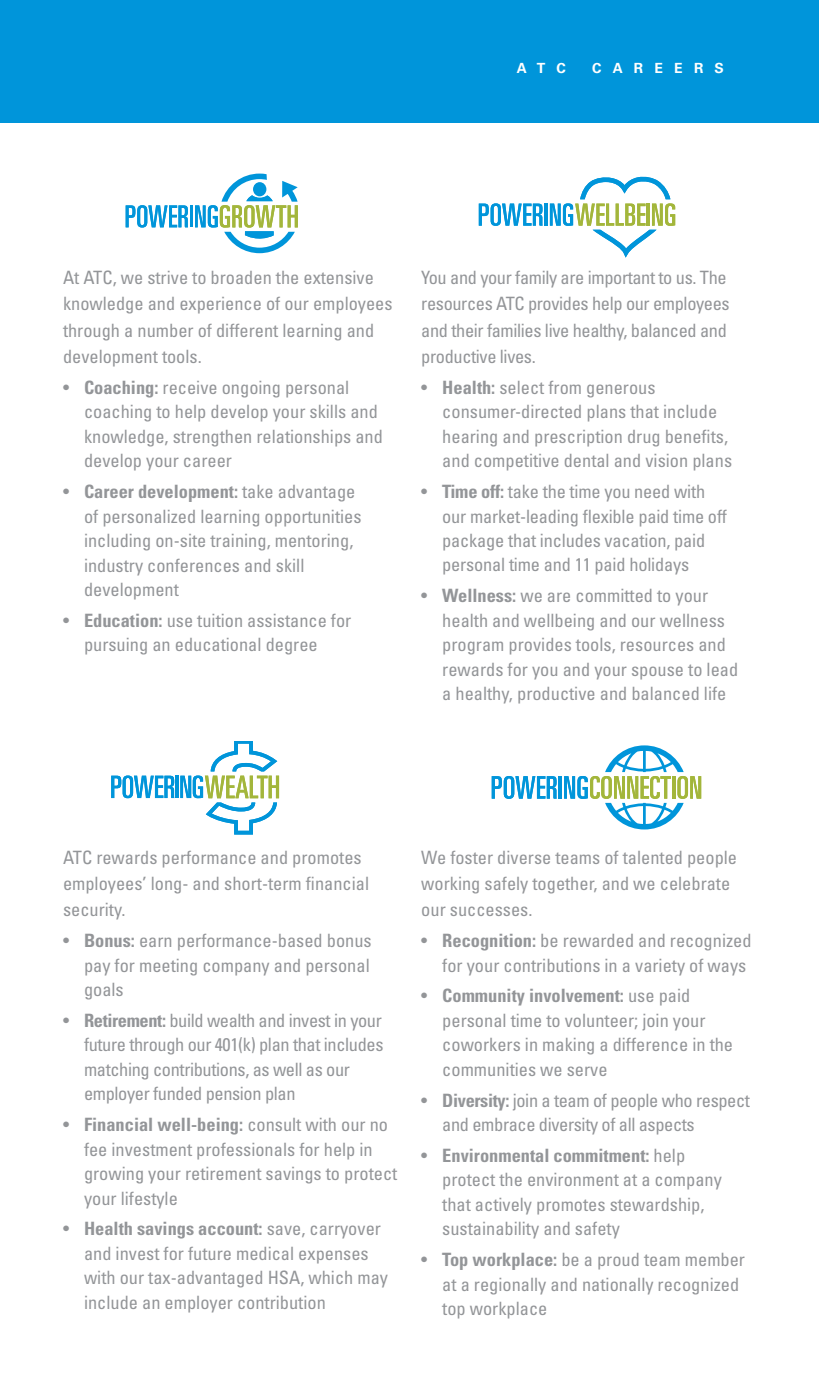
<style>
.page{position:relative;width:819px;height:1386px;background:#fff}
.page>*{position:absolute;margin:0;border:0;box-sizing:border-box;transform-origin:0 0}
.t1{font:condensed 18.38px/24.5px "Univers LT Std";color:#939598}
.t2{font:condensed 18.38px/24.5px "Univers LT Std";letter-spacing:-.02em;color:#939598}
.t3{font:700 14px "Univers LT Std";letter-spacing:.8em;color:#fff}
.s1{font-weight:700}
</style>
<div class="page">
<svg style="left:126px;top:205px;width:62px;height:23px"></svg>
<hr style="left:190px;top:205px;width:3px;height:22px;background:#0095da">
<svg style="left:195px;top:174px;width:103px;height:79px"></svg>
<svg style="left:479px;top:203px;width:64px;height:23px"></svg>
<hr style="left:545px;top:204px;width:3px;height:22px;background:#0095da">
<svg style="left:550px;top:176px;width:125px;height:82px"></svg>
<svg style="left:111px;top:776px;width:63px;height:22px"></svg>
<hr style="left:176px;top:776px;width:3px;height:22px;background:#0095da">
<svg style="left:180px;top:741px;width:99px;height:94px"></svg>
<svg style="left:492px;top:776px;width:65px;height:23px"></svg>
<hr style="left:559px;top:776px;width:3px;height:23px;background:#0095da">
<svg style="left:564px;top:745px;width:137px;height:85px"></svg>
<div style="left:0;top:0;width:819px;height:122px;background:#0095da"></div>
<p class="t3" style="left:517px;top:60px;width:50px">ATC</p>
<p class="t3" style="left:592px;top:60px;width:133px">CAREERS</p>
<p class="t1" style="left:63px;top:264px;width:331px;line-height:26.2px">At ATC, we strive to broaden the extensive knowledge and experience of our employees through a number of different learning and development tools.</p>
<p class="t1" style="left:84px;top:375px;width:301px;text-indent:-21px">• <span class="s1">Coaching:</span> receive ongoing personal coaching to help develop your skills and knowledge, strengthen relationships and develop your career</p>
<p class="t1" style="left:84px;top:479px;width:279px;text-indent:-21px">• <span class="s1">Career development:</span> take advantage of personalized learning opportunities including on-site training, mentoring, industry conferences and skill development</p>
<p class="t1" style="left:84px;top:608px;width:269px;text-indent:-21px">• <span class="s1">Education:</span> use tuition assistance for pursuing an educational degree</p>
<p class="t2" style="left:421px;top:264px;width:310px;line-height:26.2px">You and your family are important to us. The resources ATC provides help our employees and their families live healthy, balanced and productive lives.</p>
<p class="t1" style="left:442px;top:375px;width:291px;text-indent:-21px">• <span class="s1">Health:</span> select from generous consumer-directed plans that include hearing and prescription drug benefits, and competitive dental and vision plans</p>
<p class="t1" style="left:442px;top:479px;width:286px;text-indent:-21px">• <span class="s1">Time off:</span> take the time you need with our market-leading flexible paid time off package that includes vacation, paid personal time and 11 paid holidays</p>
<p class="t1" style="left:442px;top:583px;width:297px;text-indent:-21px">• <span class="s1">Wellness:</span> we are committed to your health and wellbeing and our wellness program provides tools, resources and rewards for you and your spouse to lead a healthy, productive and balanced life</p>
<p class="t1" style="left:63px;top:844px;width:308px;line-height:26.2px">ATC rewards performance and promotes employees’ long- and short-term financial security.</p>
<p class="t1" style="left:84px;top:928px;width:289px;text-align:justify;text-indent:-21px">• <span class="s1">Bonus:</span> earn performance-based bonus pay for meeting company and personal goals</p>
<p class="t2" style="left:84px;top:1008px;width:301px;text-indent:-21px">• <span class="s1">Retirement:</span> build wealth and invest in your future through our 401(k) plan that includes matching contributions, as well as our employer funded pension plan</p>
<p class="t1" style="left:84px;top:1112px;width:315px;text-indent:-21px">• <span class="s1">Financial well-being:</span> consult with our no fee investment professionals for help in growing your retirement savings to protect your lifestyle</p>
<p class="t1" style="left:84px;top:1216px;width:306px;text-indent:-21px">• <span class="s1">Health savings account:</span> save, carryover and invest for future medical expenses with our tax-advantaged HSA, which may include an employer contribution</p>
<p class="t1" style="left:421px;top:844px;width:317px;line-height:26.2px">We foster diverse teams of talented people working safely together, and we celebrate our successes.</p>
<p class="t1" style="left:421px;top:928px;width:332px;text-align:right">• <span class="s1">Recognition:</span> be rewarded and recognized for your contributions in a variety of ways</p>
<p class="t1" style="left:442px;top:983px;width:292px;text-indent:-21px">• <span class="s1">Community involvement:</span> use paid personal time to volunteer; join your coworkers in making a difference in the communities we serve</p>
<p class="t2" style="left:442px;top:1088px;width:309px;text-indent:-21px">• <span class="s1">Diversity:</span> join a team of people who respect and embrace diversity of all aspects</p>
<p class="t1" style="left:442px;top:1143px;width:281px;text-indent:-21px">• <span class="s1">Environmental commitment:</span> help protect the environment at a company that actively promotes stewardship, sustainability and safety</p>
<p class="t1" style="left:442px;top:1247px;width:304px;text-indent:-21px">• <span class="s1">Top workplace:</span> be a proud team member at a regionally and nationally recognized top workplace</p>
</div>
